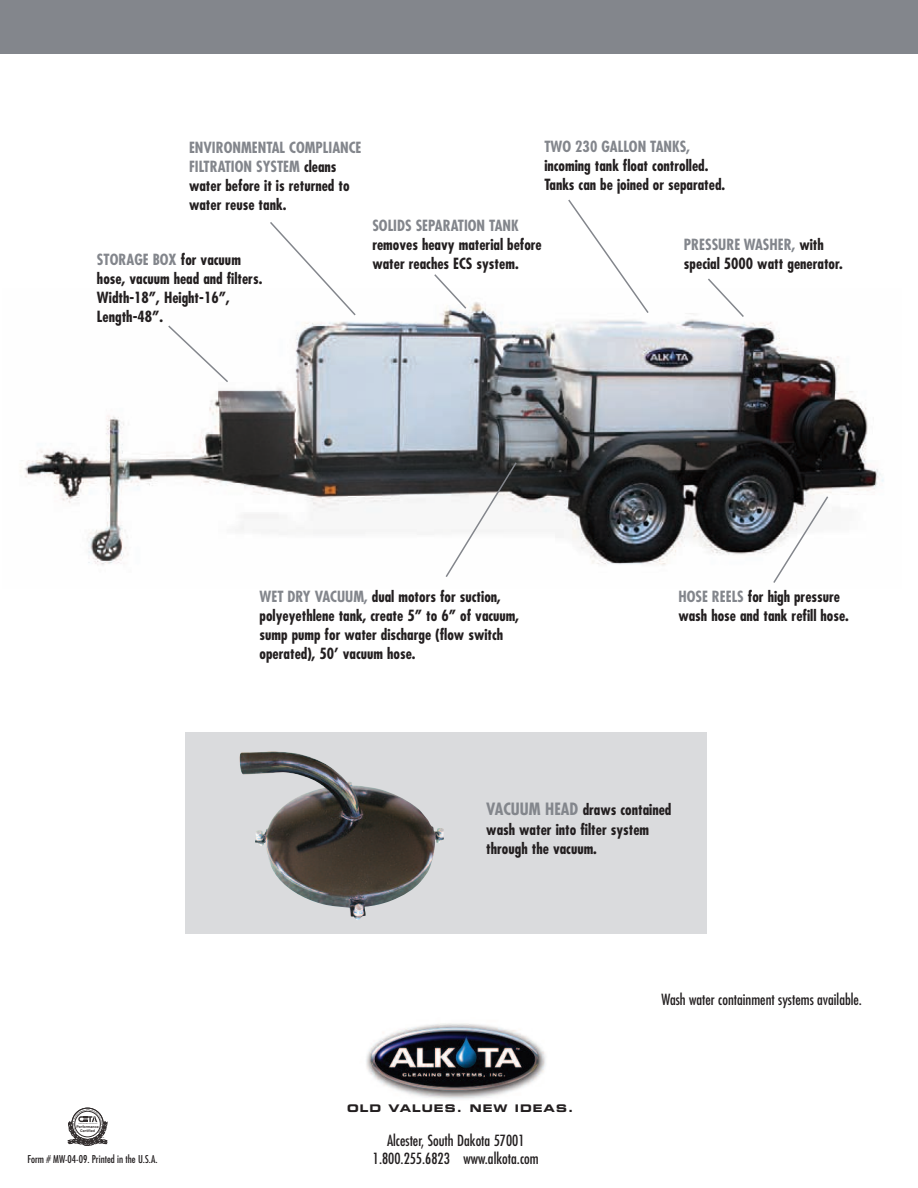
<style>
.page{position:relative;width:918px;height:1188px;background:#fff}
.page>*{position:absolute;margin:0;border:0;box-sizing:border-box;transform-origin:0 0}
.t1{font:700 condensed 15px/19px "Futura";color:#231f20}
.t2{font:condensed 15px/18px "Futura";color:#231f20;text-align:center}
.t3{font:700 condensed 15px "Futura";color:#83868c}
.t4{font:condensed 10.5px "Futura";color:#231f20}
.t5{font:10.5px "Eurostile Bold Extended Two";letter-spacing:.1em;color:#231f20}
.t6{font:700 3.6px/3.9px "Arial";color:#322d2d;text-align:center}
.s1{color:#83868c}
.s2{font-size:16.5px;color:#83868c}
</style>
<div class="page">
<div style="left:185px;top:733px;width:522px;height:201px;background:#dadbdd"></div>
<img style="left:20px;top:302px;width:864px;height:264px">
<div style="left:0;top:0;width:918px;height:54px;background:#83868c"></div>
<img style="left:366px;top:1023px;width:180px;height:76px">
<div style="left:72px;top:1108px;width:32px;height:32px;border:1px solid #322d2d;border-radius:50%"></div>
<svg style="left:167px;top:324px;width:63px;height:60px"></svg>
<svg style="left:433px;top:274px;width:35px;height:36px"></svg>
<svg style="left:706px;top:278px;width:39px;height:41px"></svg>
<svg style="left:268px;top:222px;width:89px;height:95px"></svg>
<svg style="left:444px;top:461px;width:74px;height:116px"></svg>
<svg style="left:772px;top:495px;width:58px;height:88px"></svg>
<svg style="left:567px;top:199px;width:83px;height:116px"></svg>
<img style="left:240px;top:751px;width:204px;height:169px">
<svg style="left:68px;top:1109px;width:39px;height:37px"></svg>
<p class="t1" style="left:189px;top:138px;width:174px"><span class="s1">ENVIRONMENTAL COMPLIANCE<br>FILTRATION SYSTEM</span> cleans water before it is returned to water reuse tank.</p>
<p class="t1" style="left:97px;top:249px;width:167px"><span class="s1">STORAGE BOX</span> for vacuum hose, vacuum head and filters.<br>Width-18”, Height-16”,<br>Length-48”.</p>
<p class="t3" style="left:544px;top:137px;width:147px">TWO 230 GALLON TANKS,</p>
<p class="t1" style="left:544px;top:156px;width:182px">incoming tank float controlled.<br>Tanks can be joined or separated.</p>
<p class="t3" style="left:372px;top:216px;width:148px">SOLIDS SEPARATION TANK</p>
<p class="t1" style="left:372px;top:235px;width:171px">removes heavy material before water reaches ECS system.</p>
<p class="t1" style="left:684px;top:235px;width:160px"><span class="s1">PRESSURE WASHER,</span> with special 5000 watt generator.</p>
<p class="t1" style="left:260px;top:587px;width:261px"><span class="s1">WET DRY VACUUM,</span> dual motors for suction, polyeyethlene tank, create 5” to 6” of vacuum, sump pump for water discharge (flow switch operated), 50’ vacuum hose.</p>
<p class="t1" style="left:678px;top:587px;width:172px"><span class="s1">HOSE REELS</span> for high pressure wash hose and tank refill hose.</p>
<p class="t1" style="left:486px;top:800px;width:187px"><span class="s2">VACUUM HEAD</span> draws contained wash water into filter system through the vacuum.</p>
<p class="t6" style="left:77px;top:1125px;width:24px">Performance<br>Certified</p>
<p class="t4" style="left:28px;top:1152px;width:131px">Form # MW-04-09. Printed in the U.S.A.</p>
<p class="t5" style="left:347px;top:1101px;width:228px">OLD VALUES. NEW IDEAS.</p>
<p class="t2" style="left:373px;top:1131px;width:167px">Alcester, South Dakota 57001<br>1.800.255.6823 www.alkota.com</p>
<p class="t2" style="left:662px;top:990px;width:202px">Wash water containment systems available.</p>
</div>
